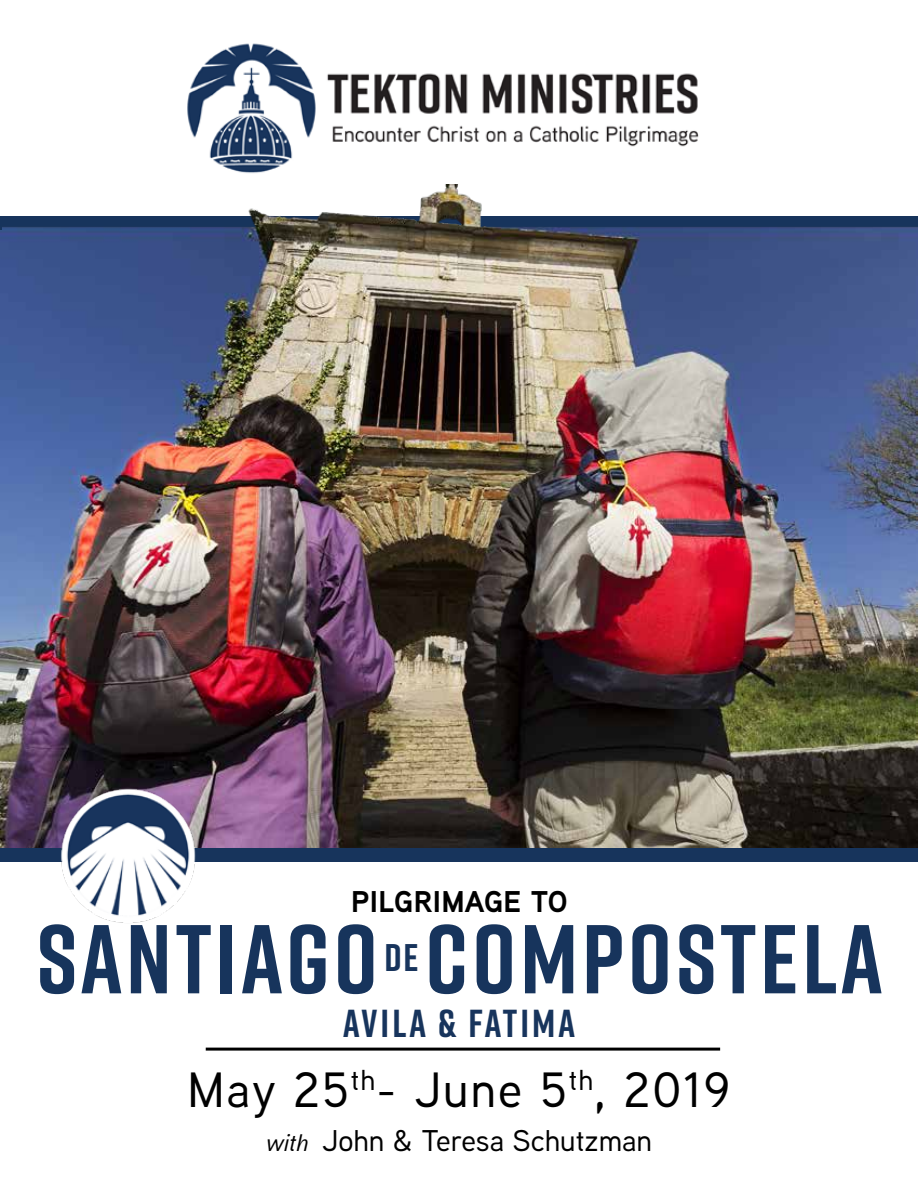
<style>
.page{position:relative;width:918px;height:1188px;background:#fff}
.page>*{position:absolute;margin:0;border:0;box-sizing:border-box;transform-origin:0 0}
.t1{font:700 97.5px "Rift";letter-spacing:.04em;color:#17345c}
.t2{font:500 49.5px "Aaux Next";letter-spacing:.04em;color:#000}
.t3{font:700 39px "Rift";letter-spacing:.08em;color:#17345c}
.t4{font:700 38.55px "Rift";color:#17345c}
.t5{font:500 30px "Aaux Next";color:#000}
.t6{font:700 30px "Aaux Next";letter-spacing:.01em;color:#000}
.s1{font-style:italic;font-size:24px}
</style>
<div class="page">
<img style="left:0;top:184px;width:918px;height:664px">
<hr style="left:206px;top:1048px;width:514px;height:3px;background:#000">
<div style="left:0;top:848px;width:918px;height:14px;background:#17345c"></div>
<img style="left:187px;top:43px;width:512px;height:130px">
<svg style="left:0;top:216px;width:1px;height:13px"></svg>
<img style="left:56px;top:784px;width:143px;height:139px">
<p class="t6" style="left:351px;top:880px;width:218px">PILGRIMAGE TO</p>
<h1 class="t1" style="left:37px;top:889px;width:343px">SANTIAGO</h1>
<h1 class="t1" style="left:425px;top:889px;width:459px">COMPOSTELA</h1>
<h3 class="t3" style="left:343px;top:995px;width:233px">AVILA &amp; FATIMA</h3>
<p class="t4" style="left:385px;top:930px;width:35px">DE</p>
<h2 class="t2" style="left:188px;top:1056px;width:544px">May 25<sup>th</sup>- June 5<sup>th</sup>, 2019</h2>
<p class="t5" style="left:266px;top:1120px;width:387px"><span class="s1">with</span> John &amp; Teresa Schutzman</p>
</div>
